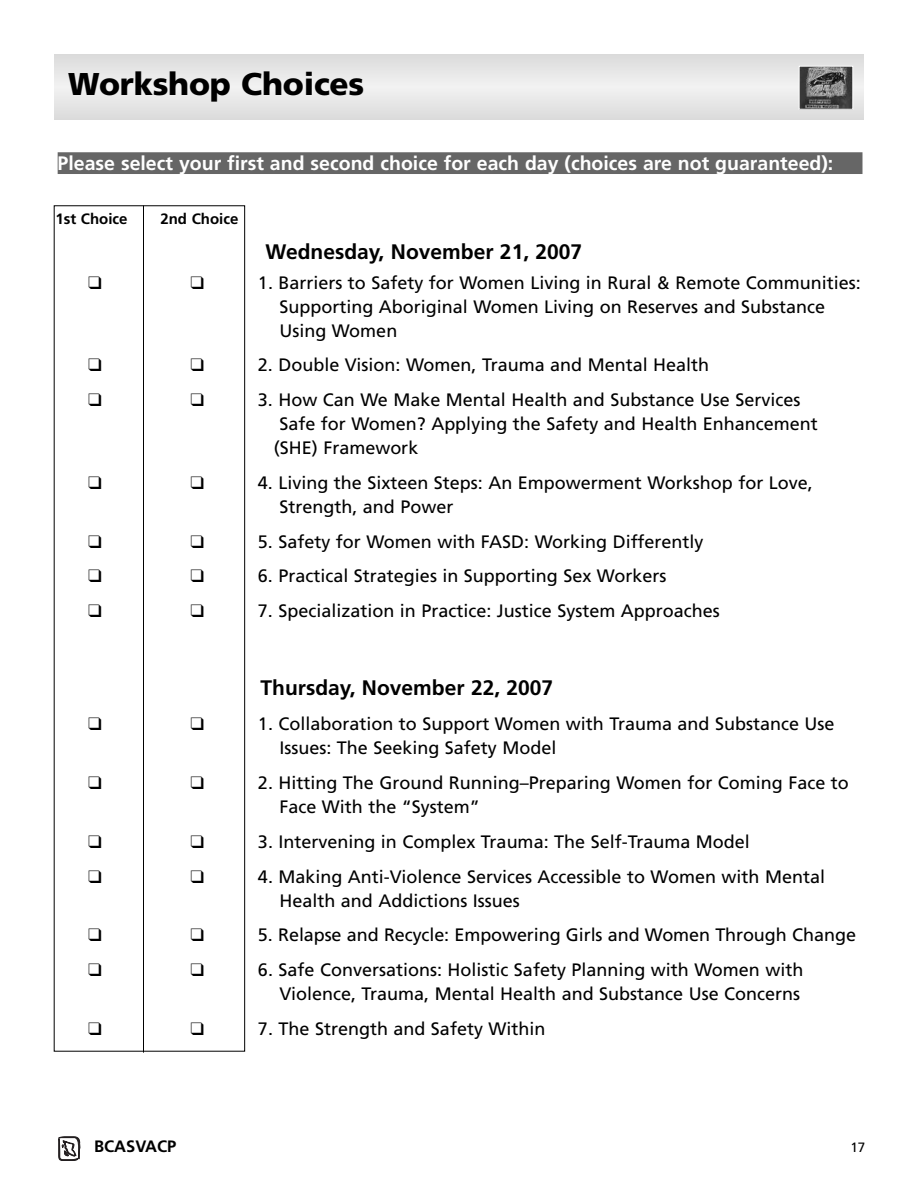
<style>
.page{position:relative;width:918px;height:1188px;background:#fff}
.page>*{position:absolute;margin:0;border:0;box-sizing:border-box;transform-origin:0 0}
.t1{font:900 31.5px "Frutiger";letter-spacing:-.005em;color:#000}
.t2{font:700 21px "Frutiger";color:#000}
.t3{font:700 19.5px "Frutiger";color:#fff}
.t4{font:18px/24px "Frutiger";color:#000}
.t5{font:700 16.5px "Frutiger";color:#000}
.t6{font:700 15px "Frutiger";color:#000}
.t7{font:13.5px "Frutiger";color:#000}
</style>
<div class="page">
<div style="left:54px;top:206px;width:191px;height:845px;border:1px solid #000"></div>
<div style="left:54px;top:54px;width:810px;height:66px;background:#e6e6e6"></div>
<svg style="left:58px;top:1136px;width:22px;height:24px"></svg>
<img style="left:801px;top:68px;width:50px;height:39px">
<div style="left:799px;top:66px;width:54px;height:43px;border:1px solid #fff"></div>
<div style="left:58px;top:152px;width:804px;height:22px;background:#666"></div>
<hr style="left:143px;top:206px;width:1px;height:847px;background:#000">
<h1 class="t1" style="left:68px;top:72px;width:298px">Workshop Choices</h1>
<p class="t3" style="left:58px;top:155px;width:777px">Please select your first and second choice for each day (choices are not guaranteed):</p>
<p class="t6" style="left:56px;top:213px;width:74px">1st Choice</p>
<p class="t6" style="left:160px;top:213px;width:79px">2nd Choice</p>
<p class="t2" style="left:265px;top:243px;width:318px">Wednesday, November 21, 2007</p>
<p class="t4" style="left:279px;top:272px;width:583px;text-indent:-21px">1. Barriers to Safety for Women Living in Rural &amp; Remote Communities:<br>Supporting Aboriginal Women Living on Reserves and Substance<br>Using Women</p>
<p class="t4" style="left:258px;top:354px;width:453px">2. Double Vision: Women, Trauma and Mental Health</p>
<p class="t4" style="left:258px;top:389px;width:544px">3. How Can We Make Mental Health and Substance Use Services</p>
<p class="t4" style="left:279px;top:413px;width:540px">Safe for Women? Applying the Safety and Health Enhancement</p>
<p class="t4" style="left:274px;top:437px;width:146px">(SHE) Framework</p>
<p class="t4" style="left:279px;top:472px;width:535px;text-indent:-21px">4. Living the Sixteen Steps: An Empowerment Workshop for Love,<br>Strength, and Power</p>
<p class="t4" style="left:258px;top:531px;width:447px">5. Safety for Women with FASD: Working Differently</p>
<p class="t4" style="left:258px;top:566px;width:410px">6. Practical Strategies in Supporting Sex Workers</p>
<p class="t4" style="left:258px;top:600px;width:463px">7. Specialization in Practice: Justice System Approaches</p>
<p class="t2" style="left:261px;top:680px;width:294px">Thursday, November 22, 2007</p>
<p class="t4" style="left:279px;top:713px;width:557px;text-indent:-21px">1. Collaboration to Support Women with Trauma and Substance Use<br>Issues: The Seeking Safety Model</p>
<p class="t4" style="left:279px;top:772px;width:571px;text-indent:-21px">2. Hitting The Ground Running–Preparing Women for Coming Face to<br>Face With the “System”</p>
<p class="t4" style="left:258px;top:831px;width:493px">3. Intervening in Complex Trauma: The Self-Trauma Model</p>
<p class="t4" style="left:279px;top:866px;width:547px;text-indent:-21px">4. Making Anti-Violence Services Accessible to Women with Mental<br>Health and Addictions Issues</p>
<p class="t4" style="left:258px;top:924px;width:600px">5. Relapse and Recycle: Empowering Girls and Women Through Change</p>
<p class="t4" style="left:258px;top:959px;width:547px;text-align:right">6. Safe Conversations: Holistic Safety Planning with Women with<br>Violence, Trauma, Mental Health and Substance Use Concerns</p>
<p class="t4" style="left:258px;top:1018px;width:289px">7. The Strength and Safety Within</p>
<p class="t5" style="left:94px;top:1140px;width:84px">BCASVACP</p>
<p class="t7" style="left:850px;top:1142px;width:17px">17</p>
</div>
